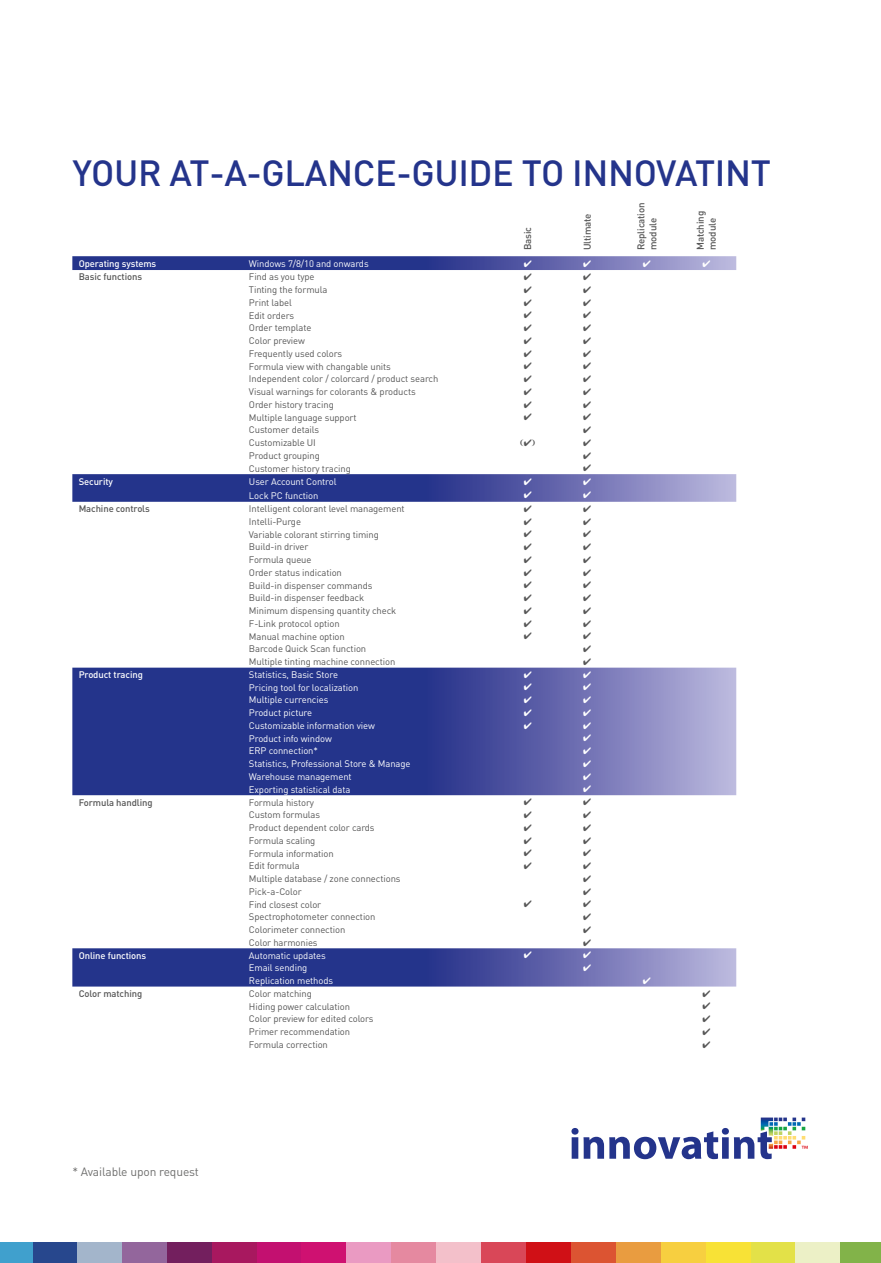
<style>
.page{position:relative;width:881px;height:1263px;background:#fff}
.page>*{position:absolute;margin:0;border:0;box-sizing:border-box;transform-origin:0 0}
.t1{font:500 36px "DIN";letter-spacing:-.01em;color:#24348b}
.t2{font:12px "DIN";letter-spacing:-.01em;color:#6f6f6e}
.t3{font:500 9.75px/12px "DIN";letter-spacing:-.015em;color:#565656}
.t4{font:9.45px "DIN";letter-spacing:-.01em;color:#565656}
.t5{font:9.45px "DIN";letter-spacing:-.01em;color:#fff}
.t6{font:500 9.45px "DIN";letter-spacing:-.01em;color:#565656}
.t7{font:500 9.45px "DIN";letter-spacing:-.01em;color:#fff}
</style>
<div class="page">
<svg style="left:72px;top:668px;width:664px;height:127px;background:#47519d"></svg>
<svg style="left:571px;top:1117px;width:236px;height:42px"></svg>
<div style="left:77px;top:1242px;width:45px;height:21px;background:#a3b5cb"></div>
<div style="left:122px;top:1242px;width:45px;height:21px;background:#93669c"></div>
<div style="left:167px;top:1242px;width:45px;height:21px;background:#731f5e"></div>
<div style="left:212px;top:1242px;width:44px;height:21px;background:#a8185f"></div>
<div style="left:256px;top:1242px;width:45px;height:21px;background:#c31070"></div>
<div style="left:301px;top:1242px;width:45px;height:21px;background:#cf1171"></div>
<div style="left:346px;top:1242px;width:45px;height:21px;background:#ea9ac2"></div>
<div style="left:391px;top:1242px;width:45px;height:21px;background:#e589a0"></div>
<div style="left:436px;top:1242px;width:45px;height:21px;background:#f3c0ca"></div>
<div style="left:481px;top:1242px;width:45px;height:21px;background:#d94758"></div>
<div style="left:526px;top:1242px;width:44px;height:21px;background:#d01016"></div>
<div style="left:570px;top:1242px;width:45px;height:21px;background:#dc5432"></div>
<div style="left:615px;top:1242px;width:45px;height:21px;background:#e99c40"></div>
<div style="left:660px;top:1242px;width:45px;height:21px;background:#f7cf40"></div>
<div style="left:705px;top:1242px;width:45px;height:21px;background:#f8e236"></div>
<div style="left:750px;top:1242px;width:45px;height:21px;background:#e3e148"></div>
<div style="left:795px;top:1242px;width:45px;height:21px;background:#ecf0c6"></div>
<div style="left:840px;top:1242px;width:40px;height:21px;background:#82b349"></div>
<div style="left:32px;top:1242px;width:45px;height:21px;background:#27478d"></div>
<div style="left:0;top:1242px;width:32px;height:21px;background:#40a0cd"></div>
<svg style="left:72px;top:256px;width:664px;height:14px;background:#4a539f"></svg>
<svg style="left:72px;top:474px;width:664px;height:28px;background:#49539f"></svg>
<svg style="left:524px;top:671px;width:7px;height:7px"></svg>
<svg style="left:583px;top:671px;width:7px;height:7px"></svg>
<svg style="left:524px;top:684px;width:7px;height:6px"></svg>
<svg style="left:583px;top:684px;width:7px;height:6px"></svg>
<svg style="left:524px;top:696px;width:7px;height:7px"></svg>
<svg style="left:583px;top:696px;width:7px;height:7px"></svg>
<svg style="left:524px;top:709px;width:7px;height:7px"></svg>
<svg style="left:583px;top:709px;width:7px;height:7px"></svg>
<svg style="left:524px;top:722px;width:7px;height:7px"></svg>
<svg style="left:583px;top:722px;width:7px;height:7px"></svg>
<svg style="left:583px;top:735px;width:7px;height:6px"></svg>
<svg style="left:583px;top:747px;width:7px;height:7px"></svg>
<svg style="left:583px;top:760px;width:7px;height:7px"></svg>
<svg style="left:583px;top:773px;width:7px;height:7px"></svg>
<svg style="left:583px;top:786px;width:7px;height:6px"></svg>
<svg style="left:72px;top:948px;width:664px;height:38px;background:#48529e"></svg>
<svg style="left:583px;top:948px;width:7px;height:10px"></svg>
<svg style="left:583px;top:964px;width:7px;height:7px"></svg>
<svg style="left:643px;top:977px;width:7px;height:7px"></svg>
<h1 class="t1" style="left:72px;top:150px;width:699px">YOUR AT-A-GLANCE-GUIDE TO INNOVATINT</h1>
<p class="t7" style="left:79px;top:258px;width:79px">Operating systems</p>
<p class="t5" style="left:249px;top:258px;width:121px">Windows 7/8/10 and onwards</p>
<p class="t6" style="left:79px;top:271px;width:65px">Basic functions</p>
<p class="t4" style="left:249px;top:271px;width:67px">Find as you type</p>
<p class="t4" style="left:249px;top:284px;width:80px">Tinting the formula</p>
<p class="t4" style="left:249px;top:296px;width:44px">Print label</p>
<p class="t4" style="left:249px;top:309px;width:47px">Edit orders</p>
<p class="t4" style="left:249px;top:322px;width:64px">Order template</p>
<p class="t4" style="left:249px;top:335px;width:57px">Color preview</p>
<p class="t4" style="left:249px;top:347px;width:95px">Frequently used colors</p>
<p class="t4" style="left:249px;top:360px;width:143px">Formula view with changable units</p>
<p class="t4" style="left:249px;top:373px;width:191px">Independent color / colorcard / product search</p>
<p class="t4" style="left:249px;top:386px;width:168px">Visual warnings for colorants &amp; products</p>
<p class="t4" style="left:249px;top:398px;width:86px">Order history tracing</p>
<p class="t4" style="left:249px;top:411px;width:109px">Multiple language support</p>
<p class="t4" style="left:249px;top:424px;width:72px">Customer details</p>
<p class="t4" style="left:249px;top:437px;width:68px">Customizable UI</p>
<p class="t4" style="left:249px;top:450px;width:72px">Product grouping</p>
<p class="t4" style="left:249px;top:462px;width:103px">Customer history tracing</p>
<p class="t7" style="left:79px;top:475px;width:36px">Security</p>
<p class="t5" style="left:249px;top:476px;width:89px">User Account Control</p>
<p class="t5" style="left:249px;top:489px;width:71px">Lock PC function</p>
<p class="t6" style="left:79px;top:503px;width:73px">Machine controls</p>
<p class="t4" style="left:249px;top:503px;width:157px">Intelligent colorant level management</p>
<p class="t4" style="left:249px;top:515px;width:54px">Intelli-Purge</p>
<p class="t4" style="left:249px;top:528px;width:131px">Variable colorant stirring timing</p>
<p class="t4" style="left:249px;top:541px;width:61px">Build-in driver</p>
<p class="t4" style="left:249px;top:554px;width:64px">Formula queue</p>
<p class="t4" style="left:249px;top:566px;width:94px">Order status indication</p>
<p class="t4" style="left:249px;top:579px;width:125px">Build-in dispenser commands</p>
<p class="t4" style="left:249px;top:592px;width:117px">Build-in dispenser feedback</p>
<p class="t4" style="left:249px;top:605px;width:149px">Minimum dispensing quantity check</p>
<p class="t4" style="left:249px;top:617px;width:92px">F-Link protocol option</p>
<p class="t4" style="left:249px;top:630px;width:97px">Manual machine option</p>
<p class="t4" style="left:249px;top:643px;width:119px">Barcode Quick Scan function</p>
<p class="t4" style="left:249px;top:656px;width:148px">Multiple tinting machine connection</p>
<p class="t7" style="left:79px;top:668px;width:66px">Product tracing</p>
<p class="t5" style="left:249px;top:669px;width:90px">Statistics, Basic Store</p>
<p class="t5" style="left:249px;top:681px;width:111px">Pricing tool for localization</p>
<p class="t5" style="left:249px;top:694px;width:81px">Multiple currencies</p>
<p class="t5" style="left:249px;top:707px;width:65px">Product picture</p>
<p class="t5" style="left:249px;top:720px;width:127px">Customizable information view</p>
<p class="t5" style="left:249px;top:732px;width:84px">Product info window</p>
<p class="t5" style="left:249px;top:745px;width:70px">ERP connection*</p>
<p class="t5" style="left:249px;top:758px;width:163px">Statistics, Professional Store &amp; Manage</p>
<p class="t5" style="left:249px;top:771px;width:104px">Warehouse management</p>
<p class="t5" style="left:249px;top:783px;width:103px">Exporting statistical data</p>
<p class="t6" style="left:79px;top:796px;width:75px">Formula handling</p>
<p class="t4" style="left:249px;top:796px;width:67px">Formula history</p>
<p class="t4" style="left:249px;top:809px;width:73px">Custom formulas</p>
<p class="t4" style="left:249px;top:822px;width:127px">Product dependent color cards</p>
<p class="t4" style="left:249px;top:834px;width:68px">Formula scaling</p>
<p class="t4" style="left:249px;top:847px;width:86px">Formula information</p>
<p class="t4" style="left:249px;top:860px;width:52px">Edit formula</p>
<p class="t4" style="left:249px;top:873px;width:153px">Multiple database / zone connections</p>
<p class="t4" style="left:249px;top:885px;width:54px">Pick-a-Color</p>
<p class="t4" style="left:249px;top:898px;width:74px">Find closest color</p>
<p class="t4" style="left:249px;top:911px;width:128px">Spectrophotometer connection</p>
<p class="t4" style="left:249px;top:924px;width:98px">Colorimeter connection</p>
<p class="t4" style="left:249px;top:936px;width:70px">Color harmonies</p>
<p class="t7" style="left:79px;top:949px;width:69px">Online functions</p>
<p class="t5" style="left:249px;top:949px;width:78px">Automatic updates</p>
<p class="t5" style="left:249px;top:962px;width:60px">Email sending</p>
<p class="t5" style="left:249px;top:975px;width:86px">Replication methods</p>
<p class="t6" style="left:79px;top:987px;width:65px">Color matching</p>
<p class="t4" style="left:249px;top:987px;width:64px">Color matching</p>
<p class="t4" style="left:249px;top:1000px;width:103px">Hiding power calculation</p>
<p class="t4" style="left:249px;top:1013px;width:126px">Color preview for edited colors</p>
<p class="t4" style="left:249px;top:1026px;width:103px">Primer recommendation</p>
<p class="t4" style="left:249px;top:1038px;width:80px">Formula correction</p>
<p class="t2" style="left:72px;top:1164px;width:128px">* Available upon request</p>
<p class="t3" style="left:521px;top:250px;width:25px;rotate:-90deg">Basic</p>
<p class="t3" style="left:580px;top:250px;width:38px;rotate:-90deg">Ultimate</p>
<p class="t3" style="left:634px;top:250px;width:49px;rotate:-90deg">Replication module</p>
<p class="t3" style="left:693px;top:250px;width:41px;rotate:-90deg">Matching module</p>
</div>
